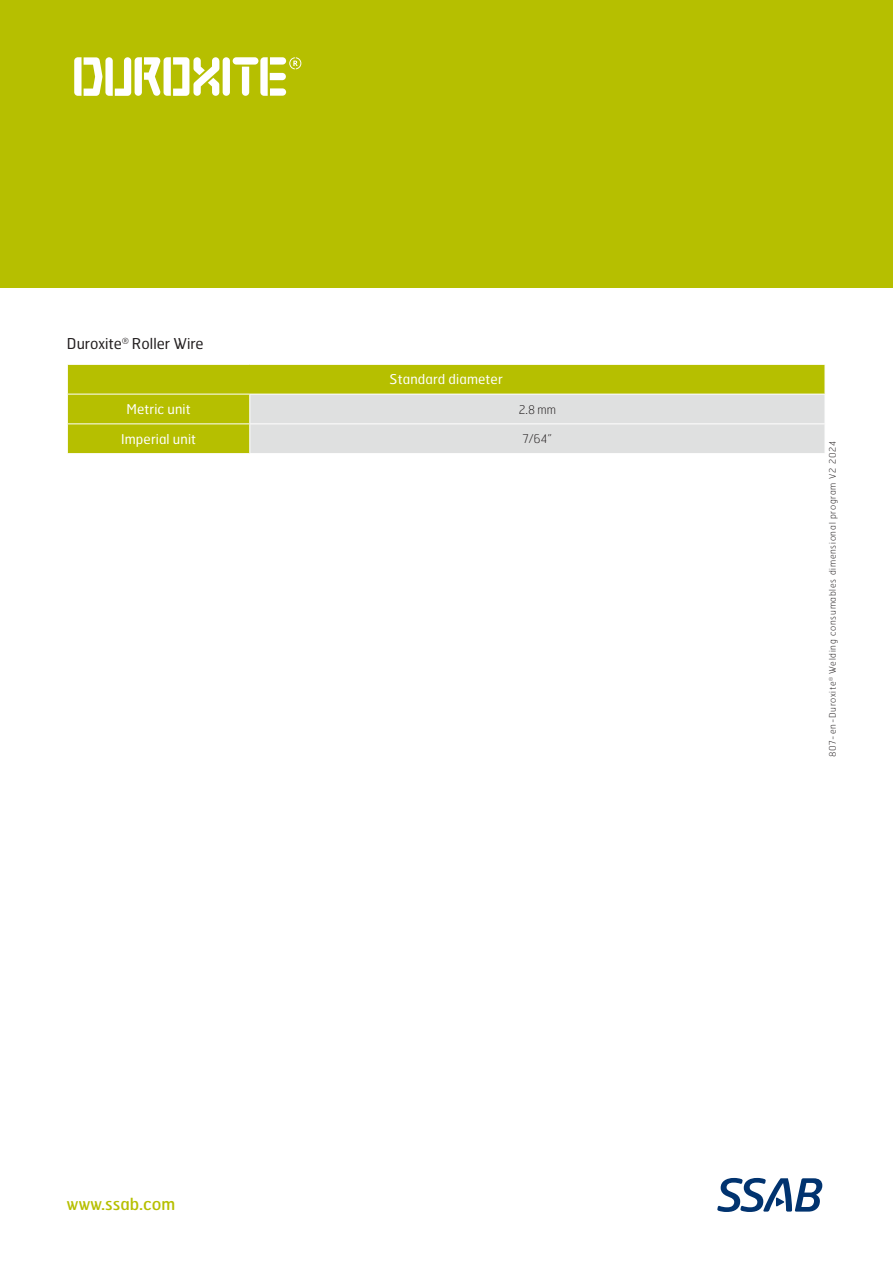
<style>
.page{position:relative;width:893px;height:1263px;background:#fff}
.page>*{position:absolute;margin:0;border:0;box-sizing:border-box;transform-origin:0 0}
.t1{font:16.5px "Hermes FB";color:#b6bf00}
.t2{font:15px "Hermes FB";color:#231f20}
.Body{font:13.5px "Hermes FB";letter-spacing:.01em;color:#fff}
.Body-2{font:100 12px "Hermes FB";color:#231f20}
.t3{font:100 9px "Hermes FB";letter-spacing:.08em;color:#231f20}
</style>
<div class="page">
<div style="left:0;top:0;width:893px;height:288px;background:#b6bf00"></div>
<div style="left:68px;top:365px;width:181px;height:88px;background:#b6bf00"></div>
<hr style="left:67px;top:423px;width:183px;height:1px;background:#fff">
<svg style="left:249px;top:365px;width:576px;height:89px;background:#d2d697"></svg>
<svg style="left:67px;top:365px;width:1px;height:88px"></svg>
<hr style="left:67px;top:394px;width:183px;height:1px;background:#fff">
<hr style="left:250px;top:394px;width:575px;height:1px;background:#fff">
<svg style="left:717px;top:1178px;width:105px;height:34px"></svg>
<div style="left:223px;top:57px;width:7px;height:39px;background:#fff;border-radius:4px"></div>
<svg style="left:74px;top:57px;width:145px;height:39px"></svg>
<svg style="left:233px;top:57px;width:68px;height:39px"></svg>
<p class="t2" style="left:67px;top:334px;width:138px">Duroxite<sup>®</sup> Roller Wire</p>
<p class="Body" style="left:390px;top:371px;width:115px">Standard diameter</p>
<p class="Body" style="left:127px;top:401px;width:66px">Metric unit</p>
<p class="Body-2" style="left:519px;top:402px;width:39px">2.8 mm</p>
<p class="Body" style="left:121px;top:430px;width:76px">Imperial unit</p>
<p class="Body-2" style="left:523px;top:431px;width:30px">7/64”</p>
<p class="t1" style="left:67px;top:1193px;width:110px">www.ssab.com</p>
<p class="t3" style="left:827px;top:757px;width:318px;rotate:-90deg">807-en-Duroxite<sup>®</sup> Welding consumables dimensional program V2 2024</p>
</div>
